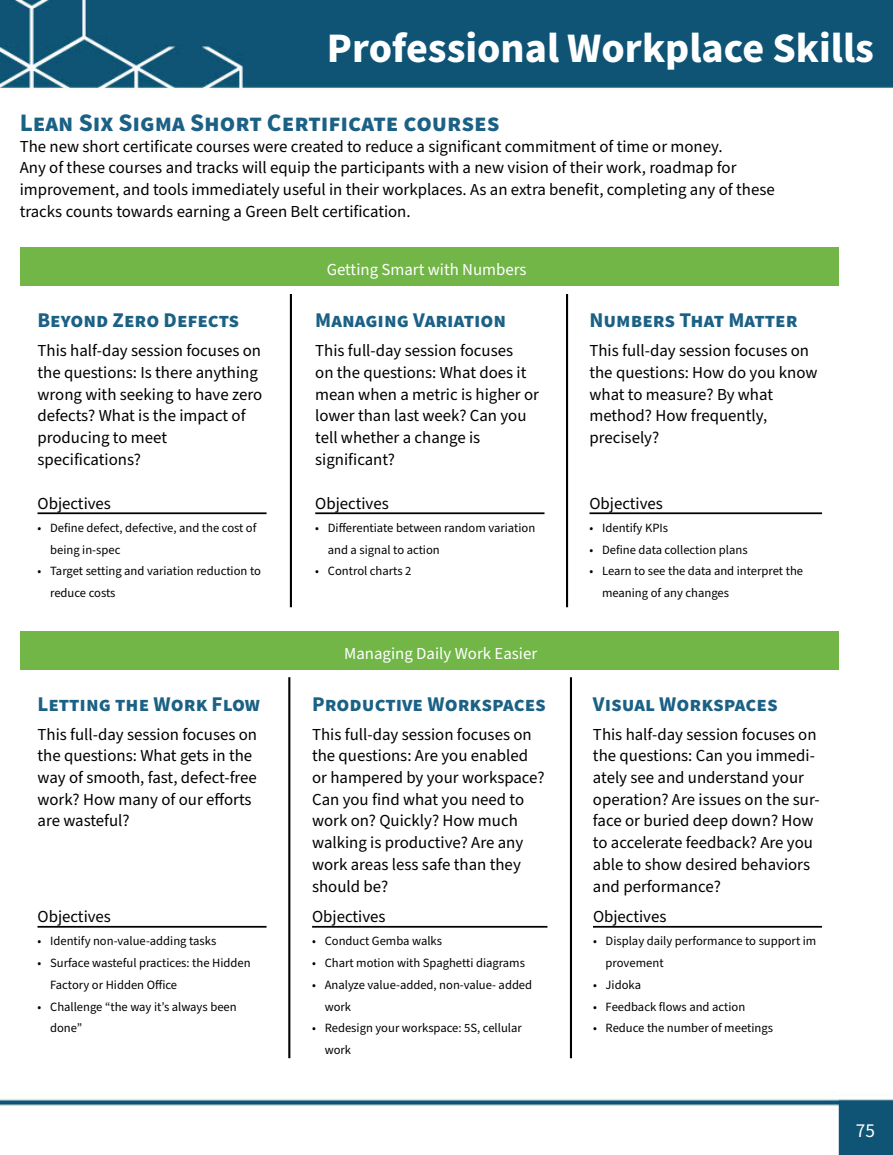
<style>
.page{position:relative;width:893px;height:1155px;background:#fff}
.page>*{position:absolute;margin:0;border:0;box-sizing:border-box;transform-origin:0 0}
.t1{font:700 42px "Source Sans Pro";color:#fff}
.t2{font:700 25.2px "Source Sans Pro";color:#1b6185}
.t3{font:700 21px "Source Sans Pro";color:#1b6185}
.t4{font:19.25px "Source Sans Pro";color:#fff}
.t5{font:16.8px/21.7px "Source Sans Pro";color:#000}
.t6{font:16.8px "Source Sans Pro";color:#fff}
.t7{font:12.6px/21.7px "Source Sans Pro";color:#000}
</style>
<div class="page">
<img style="left:0;top:0;width:892px;height:1155px">
<div style="left:21px;top:248px;width:818px;height:38px;background:#71b647"></div>
<hr style="left:38px;top:512px;width:228px;height:2px;background:#000">
<hr style="left:315px;top:512px;width:229px;height:2px;background:#000">
<hr style="left:589px;top:512px;width:233px;height:2px;background:#000">
<div style="left:21px;top:631px;width:818px;height:38px;background:#71b647"></div>
<hr style="left:38px;top:926px;width:228px;height:2px;background:#000">
<hr style="left:312px;top:926px;width:235px;height:2px;background:#000">
<hr style="left:593px;top:926px;width:229px;height:2px;background:#000">
<hr style="left:290px;top:294px;width:2px;height:313px;background:#000">
<hr style="left:566px;top:294px;width:2px;height:313px;background:#000">
<hr style="left:288px;top:677px;width:2px;height:381px;background:#000">
<hr style="left:570px;top:677px;width:2px;height:381px;background:#000">
<h1 class="t1" style="left:327px;top:19px;width:548px">Professional Workplace Skills</h1>
<h2 class="t2" style="left:20px;top:105px;width:481px">Lean Six Sigma Short Certificate Courses</h2>
<p class="t5" style="left:20px;top:136px;width:756px">The new short certificate courses were created to reduce a significant commitment of time or money.<br>Any of these courses and tracks will equip the participants with a new vision of their work, roadmap for improvement, and tools immediately useful in their workplaces. As an extra benefit, completing any of these tracks counts towards earning a Green Belt certification.</p>
<p class="t3" style="left:38px;top:306px;width:203px">Beyond Zero Defects</p>
<p class="t5" style="left:38px;top:340px;width:226px">This half-day session focuses on the questions: Is there anything wrong with seeking to have zero defects? What is the impact of producing to meet specifications?</p>
<p class="t6" style="left:327px;top:259px;width:201px">Getting Smart with Numbers</p>
<p class="t3" style="left:315px;top:306px;width:192px">Managing Variation</p>
<p class="t5" style="left:315px;top:340px;width:225px">This full-day session focuses<br>on the questions: What does it mean when a metric is higher or lower than last week? Can you tell whether a change is significant?</p>
<p class="t3" style="left:589px;top:306px;width:210px">Numbers That Matter</p>
<p class="t5" style="left:589px;top:340px;width:229px">This full-day session focuses on the questions: How do you know what to measure? By what method? How frequently, precisely?</p>
<p class="t5" style="left:38px;top:493px;width:75px">Objectives</p>
<p class="t5" style="left:315px;top:493px;width:75px">Objectives</p>
<p class="t5" style="left:589px;top:493px;width:75px">Objectives</p>
<p class="t7" style="left:50px;top:517px;width:208px;text-indent:-13px">• Define defect, defective, and the cost of being in-spec</p>
<p class="t7" style="left:50px;top:561px;width:212px;text-indent:-13px">• Target setting and variation reduction to reduce costs</p>
<p class="t7" style="left:328px;top:517px;width:209px;text-indent:-13px">• Differentiate between random variation and a signal to action</p>
<p class="t7" style="left:315px;top:561px;width:98px">• Control charts 2</p>
<p class="t7" style="left:589px;top:517px;width:80px">• Identify KPIs</p>
<p class="t7" style="left:589px;top:539px;width:160px">• Define data collection plans</p>
<p class="t7" style="left:602px;top:561px;width:202px;text-indent:-13px">• Learn to see the data and interpret the meaning of any changes</p>
<p class="t3" style="left:38px;top:689px;width:224px">Letting the Work Flow</p>
<p class="t5" style="left:38px;top:724px;width:221px">This full-day session focuses on the questions: What gets in the way of smooth, fast, defect-free work? How many of our efforts are wasteful?</p>
<p class="t6" style="left:344px;top:642px;width:194px">Managing Daily Work Easier</p>
<p class="t3" style="left:312px;top:689px;width:235px">Productive Workspaces</p>
<p class="t5" style="left:312px;top:724px;width:234px">This full-day session focuses on the questions: Are you enabled or hampered by your workspace?<br>Can you find what you need to work on? Quickly? How much walking is productive? Are any work areas less safe than they should be?</p>
<p class="t3" style="left:593px;top:689px;width:186px">Visual Workspaces</p>
<p class="t5" style="left:593px;top:724px;width:228px">This half-day session focuses on the questions: Can you immedi&shy;ately see and understand your operation? Are issues on the sur&shy;face or buried deep down? How to accelerate feedback? Are you able to show desired behaviors and performance?</p>
<p class="t5" style="left:38px;top:906px;width:75px">Objectives</p>
<p class="t5" style="left:312px;top:906px;width:75px">Objectives</p>
<p class="t5" style="left:593px;top:906px;width:75px">Objectives</p>
<p class="t7" style="left:38px;top:931px;width:180px">• Identify non-value-adding tasks</p>
<p class="t7" style="left:50px;top:953px;width:202px;text-indent:-13px">• Surface wasteful practices: the Hidden<br>Factory or Hidden Office</p>
<p class="t7" style="left:50px;top:996px;width:188px;text-indent:-13px">• Challenge “the way it’s always been done”</p>
<p class="t7" style="left:605px;top:931px;width:212px;text-indent:-13px">• Display daily performance to support im provement</p>
<p class="t7" style="left:593px;top:974px;width:50px">• Jidoka</p>
<p class="t7" style="left:593px;top:996px;width:154px">• Feedback flows and action</p>
<p class="t7" style="left:593px;top:1018px;width:181px">• Reduce the number of meetings</p>
<p class="t7" style="left:312px;top:931px;width:131px">• Conduct Gemba walks</p>
<p class="t7" style="left:312px;top:953px;width:214px">• Chart motion with Spaghetti diagrams</p>
<p class="t7" style="left:325px;top:974px;width:209px;text-indent:-13px">• Analyze value-added, non-value- added work</p>
<p class="t7" style="left:325px;top:1018px;width:199px;text-indent:-13px">• Redesign your workspace: 5S, cellular work</p>
<p class="t4" style="left:855px;top:1118px;width:21px">75</p>
</div>
